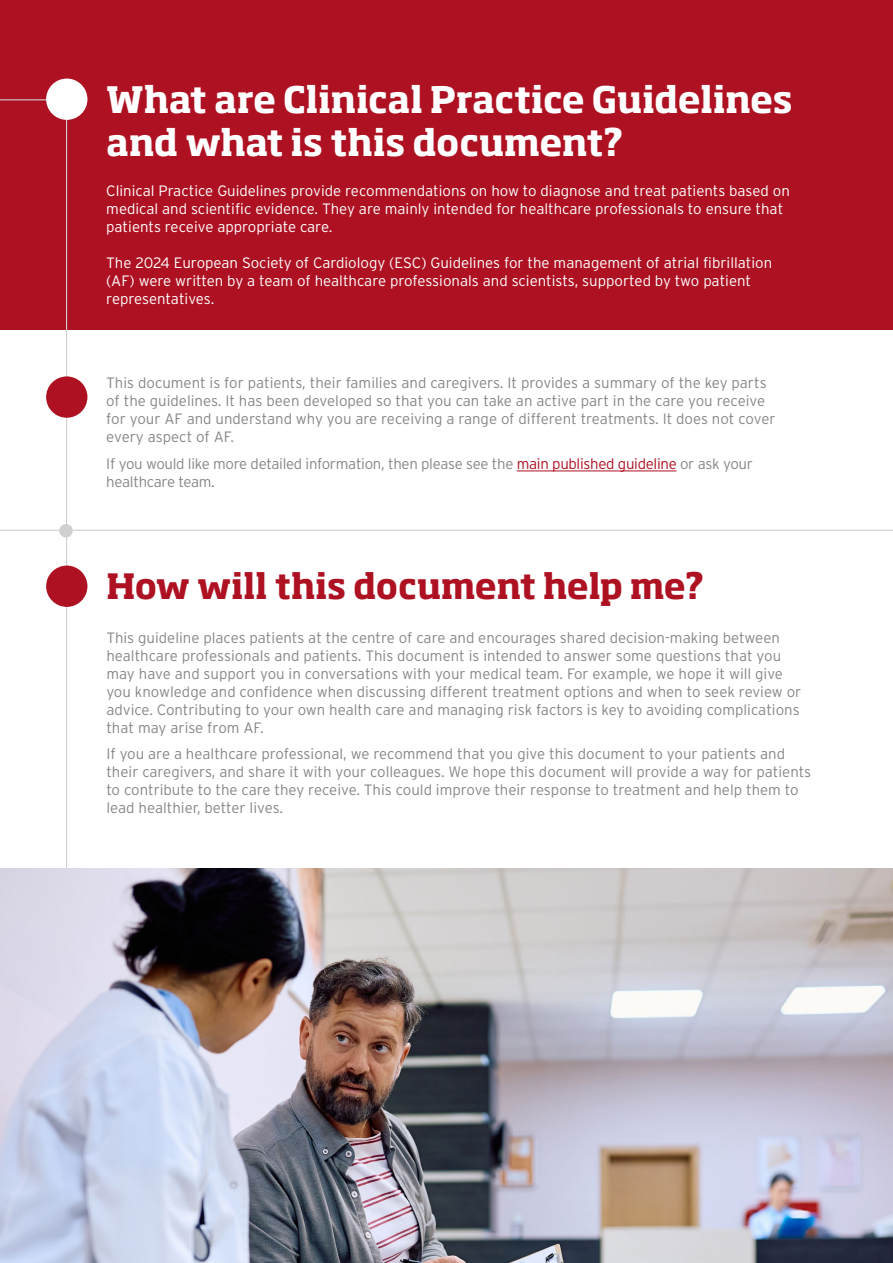
<style>
.page{position:relative;width:893px;height:1263px;background:#fff}
.page>*{position:absolute;margin:0;border:0;box-sizing:border-box;transform-origin:0 0}
.t1{font:700 36px/43.2px "Soho Pro";letter-spacing:-.005em;color:#fff}
.t2{font:700 34.5px "Soho Pro";letter-spacing:-.005em;color:#ae1122}
.t3{font:300 15px/18px "Interstate";color:#878787}
.t4{font:300 15px/18px "Interstate";color:#fff}
.t5{font:300 15px/18px "Interstate";letter-spacing:-.02em;color:#878787}
.s1{color:#ae1122}
</style>
<div class="page">
<div style="left:0;top:0;width:893px;height:330px;background:#ae1122"></div>
<hr style="left:517px;top:471px;width:159px;height:1px;background:#ae1122">
<hr style="left:66px;top:99px;width:1px;height:1164px;background:#d0d0d0">
<div style="left:46px;top:376px;width:41px;height:42px;background:#ae1122;border-radius:50%"></div>
<hr style="left:0;top:99px;width:47px;height:1px;background:#d0d0d0">
<div style="left:46px;top:79px;width:41px;height:41px;background:#fff;border-radius:50%"></div>
<div style="left:46px;top:566px;width:41px;height:41px;background:#ae1122;border-radius:50%"></div>
<img style="left:0;top:868px;width:893px;height:395px">
<hr style="left:0;top:530px;width:67px;height:1px;background:#d0d0d0">
<hr style="left:73px;top:530px;width:820px;height:1px;background:#d0d0d0">
<div style="left:59px;top:524px;width:14px;height:13px;background:#d0d0d0;border-radius:50%"></div>
<h1 class="t1" style="left:106px;top:76px;width:688px">What are Clinical Practice Guidelines and what is this document?</h1>
<p class="t4" style="left:106px;top:182px;width:685px">Clinical Practice Guidelines provide recommendations on how to diagnose and treat patients based on medical and scientific evidence. They are mainly intended for healthcare professionals to ensure that patients receive appropriate care.</p>
<p class="t4" style="left:106px;top:254px;width:667px">The 2024 European Society of Cardiology (ESC) Guidelines for the management of atrial fibrillation (AF) were written by a team of healthcare professionals and scientists, supported by two patient representatives.</p>
<p class="t3" style="left:106px;top:374px;width:671px">This document is for patients, their families and caregivers. It provides a summary of the key parts of the guidelines. It has been developed so that you can take an active part in the care you receive for your AF and understand why you are receiving a range of different treatments. It does not cover every aspect of AF.</p>
<p class="t5" style="left:106px;top:454px;width:648px">If you would like more detailed information, then please see the <span class="s1">main published guideline</span> or ask your healthcare team.</p>
<h2 class="t2" style="left:106px;top:561px;width:600px">How will this document help me?</h2>
<p class="t3" style="left:106px;top:628px;width:696px">This guideline places patients at the centre of care and encourages shared decision-making between healthcare professionals and patients. This document is intended to answer some questions that you may have and support you in conversations with your medical team. For example, we hope it will give you knowledge and confidence when discussing different treatment options and when to seek review or advice. Contributing to your own health care and managing risk factors is key to avoiding complications that may arise from AF.</p>
<p class="t3" style="left:106px;top:745px;width:706px">If you are a healthcare professional, we recommend that you give this document to your patients and their caregivers, and share it with your colleagues. We hope this document will provide a way for patients to contribute to the care they receive. This could improve their response to treatment and help them to lead healthier, better lives.</p>
</div>
